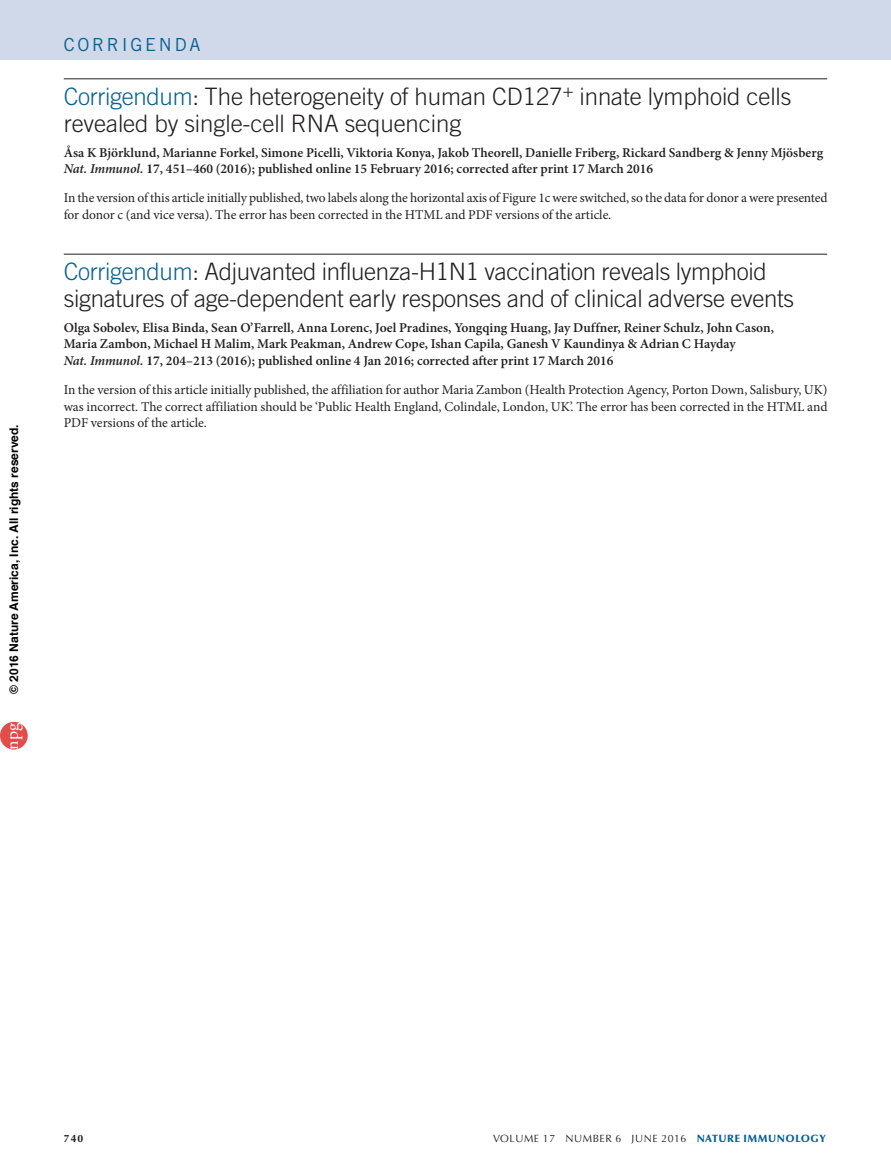
<style>
.page{position:relative;width:891px;height:1175px;background:#fff}
.page>*{position:absolute;margin:0;border:0;box-sizing:border-box;transform-origin:0 0}
.ERR_title{font:300 24px/27px "Trade Gothic LT Std";letter-spacing:-.015em;color:#231f20}
.z-HEADER_follow{font:18px "Trade Gothic LT Std";letter-spacing:.15em;color:#086193}
.t1{font:18px "Adobe Garamond Pro";color:#fff}
.ERR_text{font:13.5px/16.5px "Minion Pro";letter-spacing:-.01em;color:#231f20}
.ERR_author{font:600 13.5px/16.5px "Minion Pro";color:#231f20}
.ERR_reference{font:600 13.5px "Minion Pro";color:#231f20}
.t2{font:700 12px "Helvetica";color:#000}
.t3{font:10.5px "Optima LT Std";letter-spacing:.05em;color:#231f20}
.t4{font:700 10.5px "Optima LT Std";color:#231f20}
.s1{font-family:"Arial"}
.s2{color:#086193}
.s3{font-style:italic}
.s4{font-weight:700}
.s5{font-weight:900;color:#086193}
</style>
<div class="page">
<div style="left:0;top:0;width:891px;height:60px;background:#cfd9e9"></div>
<hr style="left:64px;top:79px;width:763px;height:1px;background:#231f20">
<hr style="left:64px;top:254px;width:763px;height:1px;background:#231f20">
<div style="left:0;top:722px;width:28px;height:27px;background:#df4e4a;border-radius:50%"></div>
<p class="t2" style="left:4px;top:693px;width:271px;rotate:-90deg">© 201<span class="s1">6</span> Nature America, Inc. All rights reserved.</p>
<h2 class="t1" style="left:1px;top:749px;width:28px;rotate:-90deg">npg</h2>
<p class="z-HEADER_follow" style="left:64px;top:34px;width:138px">CORRIGENDA</p>
<p class="ERR_title" style="left:64px;top:82px;width:729px"><span class="s2">Corrigendum</span>: The heterogeneity of human CD127<sup>+</sup> innate lymphoid cells revealed by single-cell RNA sequencing</p>
<p class="ERR_author" style="left:64px;top:144px;width:761px">Åsa K Björklund, Marianne Forkel, Simone Picelli, Viktoria Konya, Jakob Theorell, Danielle Friberg, Rickard Sandberg &amp; Jenny Mjösberg</p>
<p class="ERR_reference" style="left:64px;top:159px;width:591px"><span class="s3">Nat. Immunol.</span> <span class="s4">17</span>, 451–460 (2016); published online 15 February 2016; corrected after print 17 March 2016</p>
<p class="ERR_text" style="left:64px;top:190px;width:765px">In the version of this article initially published, two labels along the horizontal axis of Figure 1c were switched, so the data for donor a were presented for donor c (and vice versa). The error has been corrected in the HTML and PDF versions of the article.</p>
<p class="ERR_title" style="left:64px;top:257px;width:732px"><span class="s2">Corrigendum</span>: Adjuvanted influenza-H1N1 vaccination reveals lymphoid signatures of age-dependent early responses and of clinical adverse events</p>
<p class="ERR_author" style="left:64px;top:319px;width:712px">Olga Sobolev, Elisa Binda, Sean O’Farrell, Anna Lorenc, Joel Pradines, Yongqing Huang, Jay Duffner, Reiner Schulz, John Cason,<br>Maria Zambon, Michael H Malim, Mark Peakman, Andrew Cope, Ishan Capila, Ganesh V Kaundinya &amp; Adrian C Hayday</p>
<p class="ERR_reference" style="left:64px;top:351px;width:551px"><span class="s3">Nat. Immunol.</span> <span class="s4">17</span>, 204–213 (2016); published online 4 Jan 2016; corrected after print 17 March 2016</p>
<p class="ERR_text" style="left:64px;top:382px;width:765px;text-align:justify">In the version of this article initially published, the affiliation for author Maria Zambon (Health Protection Agency, Porton Down, Salisbury, UK) was incorrect. The correct affiliation should be ‘Public Health England, Colindale, London, UK’. The error has been corrected in the HTML and PDF versions of the article.</p>
<p class="t4" style="left:64px;top:1132px;width:21px">740</p>
<p class="t3" style="left:493px;top:1132px;width:334px">VOLUME 17 NUMBER 6 JUNE 2016 <span class="s5">NATURE IMMUNOLOGY</span></p>
</div>
